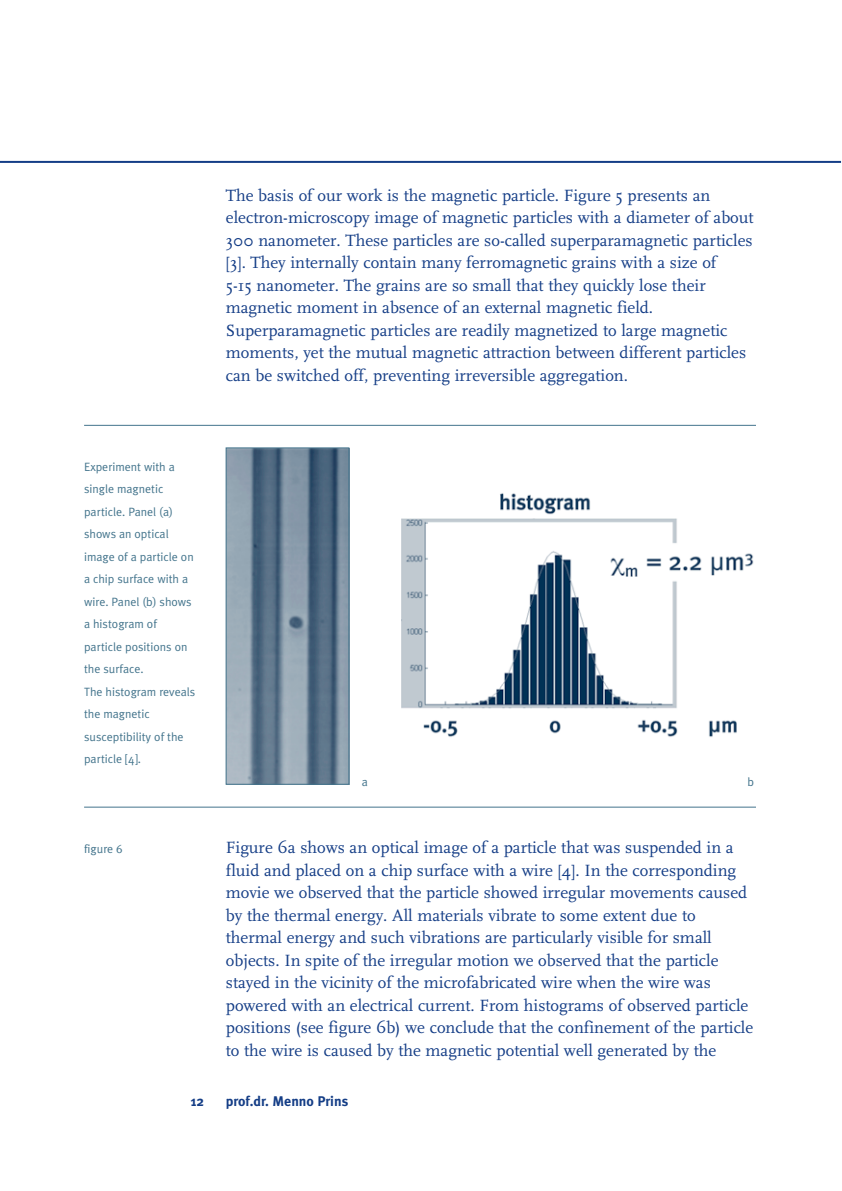
<style>
.page{position:relative;width:842px;height:1191px;background:#fff}
.page>*{position:absolute;margin:0;border:0;box-sizing:border-box;transform-origin:0 0}
.t1{font:17px/22.4px "FF Scala";color:#143d86}
.t2{font:700 14px "Meta Plus";color:#143d86}
.t3{font:12px/22.4px "Meta Plus Normal";color:#43748c}
</style>
<div class="page">
<hr style="left:0;top:161px;width:841px;height:2px;background:#143d86">
<hr style="left:84px;top:425px;width:672px;height:1px;background:#43748c">
<hr style="left:84px;top:806px;width:672px;height:1px;background:#43748c">
<img style="left:228px;top:449px;width:119px;height:333px">
<div style="left:226px;top:447px;width:123px;height:337px;border:1px solid #43748c"></div>
<img style="left:402px;top:493px;width:352px;height:244px">
<p class="t3" style="left:84px;top:456px;width:113px">Experiment with a single magnetic particle. Panel (a) shows an optical image of a particle on a chip surface with a wire. Panel (b) shows a histogram of particle positions on the surface.<br>The histogram reveals the magnetic susceptibility of the particle [4].</p>
<p class="t3" style="left:84px;top:839px;width:40px">figure 6</p>
<p class="t1" style="left:226px;top:185px;width:529px">The basis of our work is the magnetic particle. Figure 5 presents an electron-microscopy image of magnetic particles with a diameter of about 300 nanometer. These particles are so-called superparamagnetic particles [3]. They internally contain many ferromagnetic grains with a size of<br>5-15 nanometer. The grains are so small that they quickly lose their magnetic moment in absence of an external magnetic field.<br>Superparamagnetic particles are readily magnetized to large magnetic moments, yet the mutual magnetic attraction between different particles can be switched off, preventing irreversible aggregation.</p>
<p class="t3" style="left:362px;top:771px;width:8px">a</p>
<p class="t3" style="left:747px;top:771px;width:8px">b</p>
<p class="t1" style="left:226px;top:838px;width:529px">Figure 6a shows an optical image of a particle that was suspended in a fluid and placed on a chip surface with a wire [4]. In the corresponding movie we observed that the particle showed irregular movements caused by the thermal energy. All materials vibrate to some extent due to thermal energy and such vibrations are particularly visible for small objects. In spite of the irregular motion we observed that the particle stayed in the vicinity of the microfabricated wire when the wire was powered with an electrical current. From histograms of observed particle positions (see figure 6b) we conclude that the confinement of the particle to the wire is caused by the magnetic potential well generated by the</p>
<p class="t2" style="left:191px;top:1095px;width:15px">12</p>
<p class="t2" style="left:226px;top:1095px;width:124px">prof.dr. Menno Prins</p>
</div>
